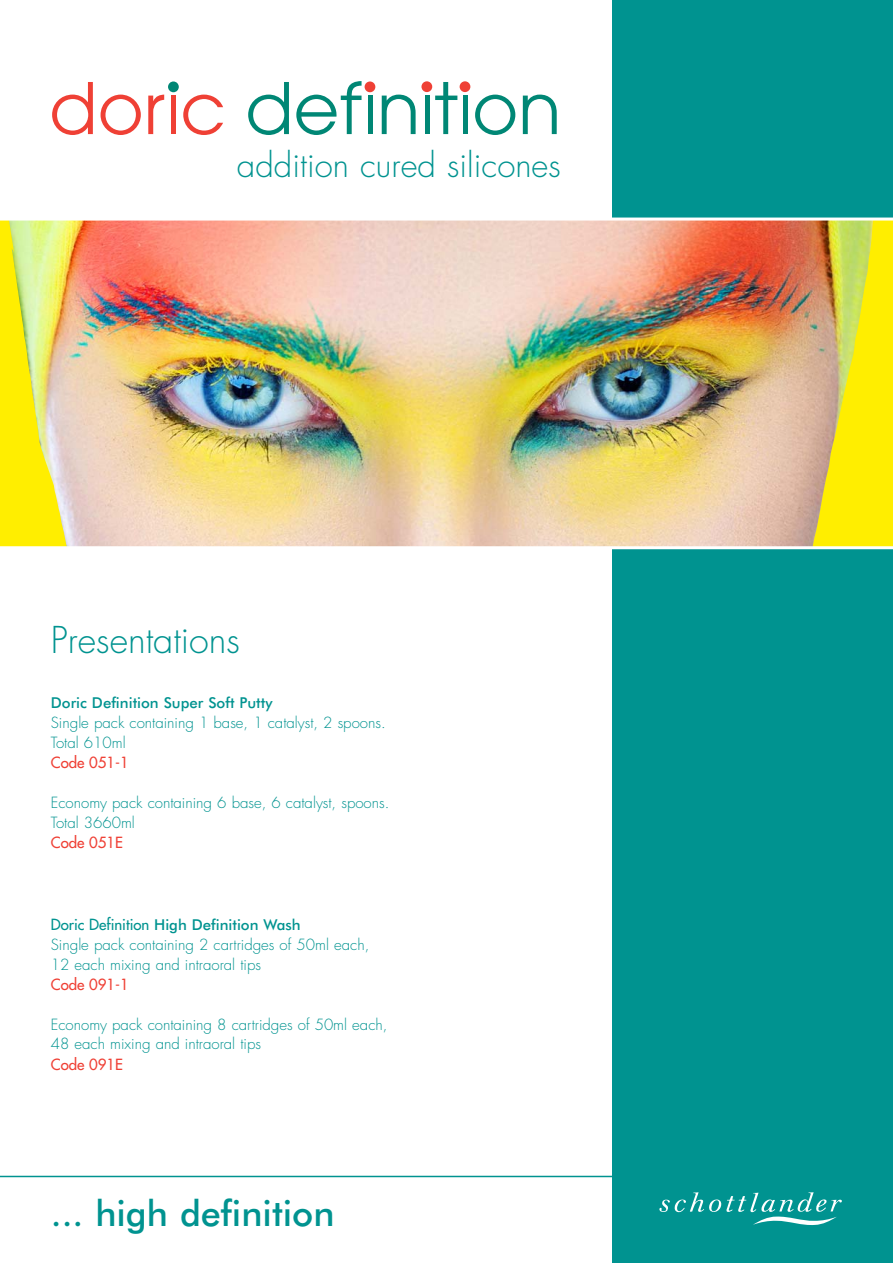
<style>
.page{position:relative;width:893px;height:1263px;background:#fff}
.page>*{position:absolute;margin:0;border:0;box-sizing:border-box;transform-origin:0 0}
.t1{font:500 36px "Futura BT";color:#009390}
.t2{font:300 36px "Futura";color:#009390}
.t3{font:300 33px "Futura";color:#009390}
.t4{font:300 15px/19.8px "Futura";color:#009390}
.t5{font:500 15px "Futura BT";color:#009390}
.t6{font:15px "Futura";color:#ef4035}
.s1{font-family:"Futura";font-weight:400}
</style>
<div class="page">
<div style="left:612px;top:1px;width:281px;height:1262px;background:#009390"></div>
<img style="left:0;top:218px;width:893px;height:331px">
<svg style="left:52px;top:82px;width:41px;height:53px"></svg>
<svg style="left:101px;top:95px;width:40px;height:40px"></svg>
<svg style="left:148px;top:95px;width:16px;height:39px"></svg>
<div style="left:171px;top:96px;width:5px;height:38px;background:#ef4035"></div>
<svg style="left:183px;top:95px;width:40px;height:40px"></svg>
<svg style="left:248px;top:82px;width:41px;height:53px"></svg>
<svg style="left:296px;top:81px;width:66px;height:54px"></svg>
<div style="left:368px;top:96px;width:5px;height:38px;background:#008775"></div>
<svg style="left:382px;top:95px;width:34px;height:39px"></svg>
<div style="left:425px;top:96px;width:5px;height:38px;background:#008775"></div>
<svg style="left:435px;top:82px;width:22px;height:52px"></svg>
<div style="left:463px;top:96px;width:5px;height:38px;background:#008775"></div>
<svg style="left:475px;top:95px;width:40px;height:40px"></svg>
<svg style="left:523px;top:95px;width:34px;height:39px"></svg>
<div style="left:168px;top:81px;width:11px;height:11px;background:#008775;border-radius:50%"></div>
<div style="left:365px;top:81px;width:10px;height:11px;background:#ef4035;border-radius:50%"></div>
<div style="left:421px;top:81px;width:11px;height:11px;background:#ef4035;border-radius:50%"></div>
<div style="left:460px;top:81px;width:10px;height:11px;background:#ef4035;border-radius:50%"></div>
<svg style="left:659px;top:1192px;width:183px;height:33px"></svg>
<hr style="left:0;top:1176px;width:893px;height:1px;background:#009390">
<h2 class="t3" style="left:237px;top:149px;width:325px">addition cured silicones</h2>
<h1 class="t2" style="left:51px;top:623px;width:191px">Presentations</h1>
<p class="t5" style="left:51px;top:695px;width:223px">Doric Definition Super Soft Putty</p>
<p class="t4" style="left:51px;top:714px;width:336px">Single pack containing 1 base, 1 catalyst, 2 spoons.<br>Total 610ml</p>
<p class="t6" style="left:51px;top:754px;width:79px">Code 051-1</p>
<p class="t4" style="left:51px;top:794px;width:340px">Economy pack containing 6 base, 6 catalyst, spoons.<br>Total 3660ml</p>
<p class="t6" style="left:51px;top:834px;width:74px">Code 051E</p>
<p class="t5" style="left:51px;top:917px;width:251px"><span class="s1">Doric Definition</span> High Definition Wash</p>
<p class="t4" style="left:51px;top:935px;width:320px">Single pack containing 2 cartridges of 50ml each,<br>12 each mixing and intraoral tips</p>
<p class="t6" style="left:51px;top:976px;width:79px">Code 091-1</p>
<p class="t4" style="left:51px;top:1015px;width:338px">Economy pack containing 8 cartridges of 50ml each,<br>48 each mixing and intraoral tips</p>
<p class="t6" style="left:51px;top:1055px;width:74px">Code 091E</p>
<h1 class="t1" style="left:51px;top:1195px;width:285px">... high definition</h1>
</div>
